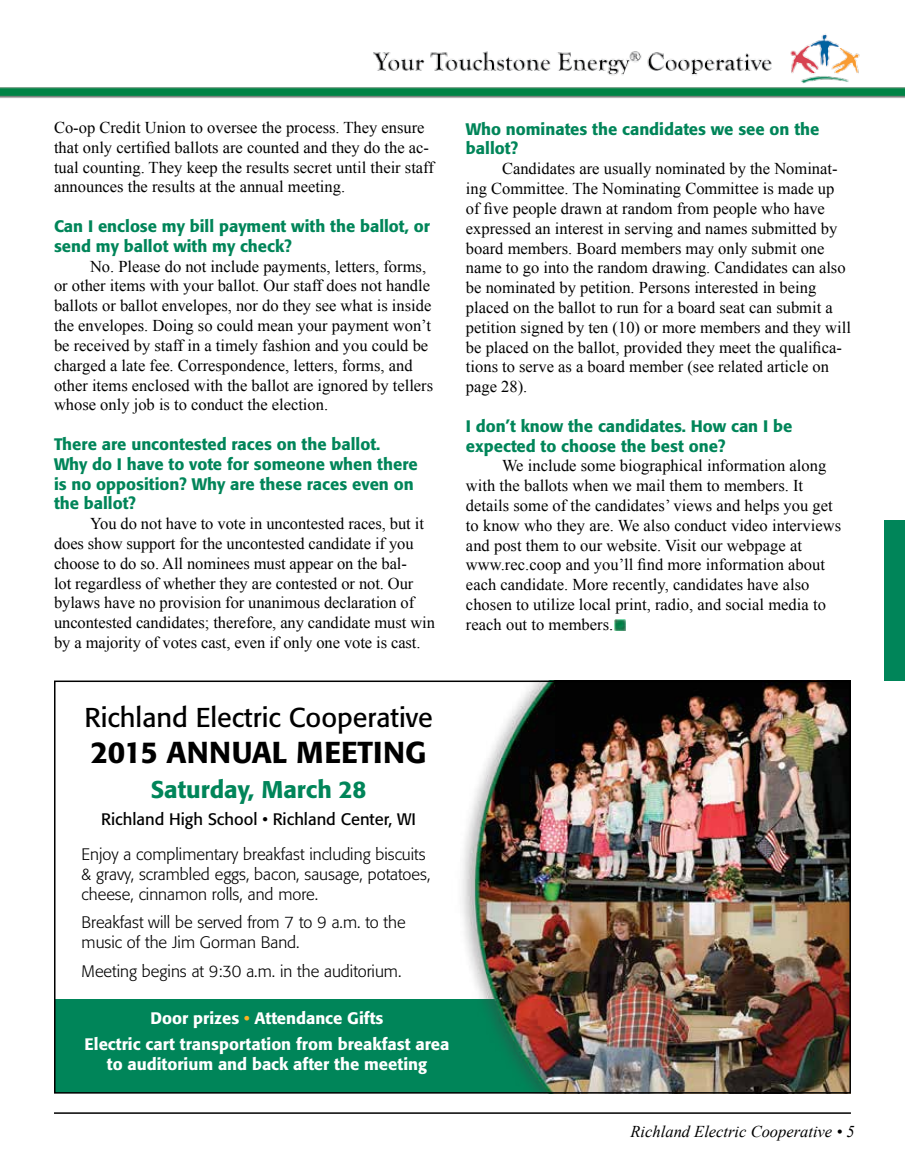
<style>
.page{position:relative;width:905px;height:1175px;background:#fff}
.page>*{position:absolute;margin:0;border:0;box-sizing:border-box;transform-origin:0 0}
.t1{font:500 30px "Formata";color:#000}
.t2{font:27px "Formata";color:#000}
.t3{font:500 24px "Formata";color:#008559}
.t4{font:16.5px/19.8px "Times New Roman";color:#000}
.t5{font:500 16.5px/19.8px "Formata";color:#008559}
.t6{font:300 16.5px/19.8px "Formata";color:#000}
.t7{font:500 16.5px/26.5px "Formata";color:#fff;text-align:center}
.t8{font:16.5px "Formata";color:#000}
.t9{font:italic 16.5px "Times New Roman";color:#000}
.s1{color:#fcb322}
</style>
<div class="page">
<div style="left:55px;top:999px;width:579px;height:93px;background:#008559"></div>
<img style="left:0;top:34px;width:904px;height:64px">
<hr style="left:54px;top:1112px;width:796px;height:1px;background:#000">
<div style="left:884px;top:520px;width:20px;height:160px;background:#008559"></div>
<img style="left:462px;top:683px;width:385px;height:407px">
<div style="left:54px;top:680px;width:796px;height:413px;border:2px solid #000"></div>
<svg style="left:614px;top:619px;width:11px;height:11px"></svg>
<p class="t4" style="left:54px;top:117px;width:381px">Co-op Credit Union to oversee the process. They ensure that only certified ballots are counted and they do the ac&shy;tual counting. They keep the results secret until their staff announces the results at the annual meeting.</p>
<p class="t5" style="left:54px;top:216px;width:377px">Can I enclose my bill payment with the ballot, or send my ballot with my check?</p>
<p class="t4" style="left:54px;top:256px;width:380px;text-indent:36px">No. Please do not include payments, letters, forms, or other items with your ballot. Our staff does not handle ballots or ballot envelopes, nor do they see what is inside the envelopes. Doing so could mean your payment won’t be received by staff in a timely fashion and you could be charged a late fee. Correspondence, letters, forms, and other items enclosed with the ballot are ignored by tellers whose only job is to conduct the election.</p>
<p class="t5" style="left:54px;top:434px;width:365px">There are uncontested races on the ballot.<br>Why do I have to vote for someone when there is no opposition? Why are these races even on the ballot?</p>
<p class="t4" style="left:54px;top:513px;width:382px;text-indent:36px">You do not have to vote in uncontested races, but it does show support for the uncontested candidate if you choose to do so. All nominees must appear on the bal-<br>lot regardless of whether they are contested or not. Our bylaws have no provision for unanimous declaration of uncontested candidates; therefore, any candidate must win by a majority of votes cast, even if only one vote is cast.</p>
<p class="t5" style="left:466px;top:119px;width:355px">Who nominates the candidates we see on the ballot?</p>
<p class="t4" style="left:466px;top:159px;width:386px;text-indent:36px">Candidates are usually nominated by the Nominat&shy;ing Committee. The Nominating Committee is made up of five people drawn at random from people who have expressed an interest in serving and names submitted by board members. Board members may only submit one name to go into the random drawing. Candidates can also be nominated by petition. Persons interested in being placed on the ballot to run for a board seat can submit a petition signed by ten (10) or more members and they will be placed on the ballot, provided they meet the qualifica&shy;tions to serve as a board member (see related article on page 28).</p>
<p class="t5" style="left:466px;top:416px;width:328px">I don’t know the candidates. How can I be expected to choose the best one?</p>
<p class="t4" style="left:466px;top:456px;width:376px;text-indent:36px">We include some biographical information along with the ballots when we mail them to members. It details some of the candidates’ views and helps you get to know who they are. We also conduct video interviews and post them to our website. Visit our webpage at www.rec.coop and you’ll find more information about each candidate. More recently, candidates have also chosen to utilize local print, radio, and social media to reach out to members.</p>
<h2 class="t2" style="left:84px;top:700px;width:350px">Richland Electric Cooperative</h2>
<h1 class="t1" style="left:91px;top:733px;width:337px">2015 ANNUAL MEETING</h1>
<h3 class="t3" style="left:151px;top:775px;width:217px">Saturday, March 28</h3>
<p class="t8" style="left:101px;top:809px;width:316px">Richland High School • Richland Center, WI</p>
<p class="t6" style="left:82px;top:844px;width:350px">Enjoy a complimentary breakfast including biscuits &amp; gravy, scrambled eggs, bacon, sausage, potatoes, cheese, cinnamon rolls, and more.</p>
<p class="t6" style="left:82px;top:913px;width:325px">Breakfast will be served from 7 to 9 a.m. to the music of the Jim Gorman Band.</p>
<p class="t6" style="left:82px;top:961px;width:321px">Meeting begins at 9:30 a.m. in the auditorium.</p>
<p class="t7" style="left:85px;top:1004px;width:366px">Door prizes <span class="s1">•</span> Attendance Gifts<br>Electric cart transportation from breakfast area</p>
<p class="t7" style="left:107px;top:1051px;width:321px">to auditorium and back after the meeting</p>
<p class="t9" style="left:630px;top:1120px;width:225px">Richland Electric Cooperative • 5</p>
</div>
